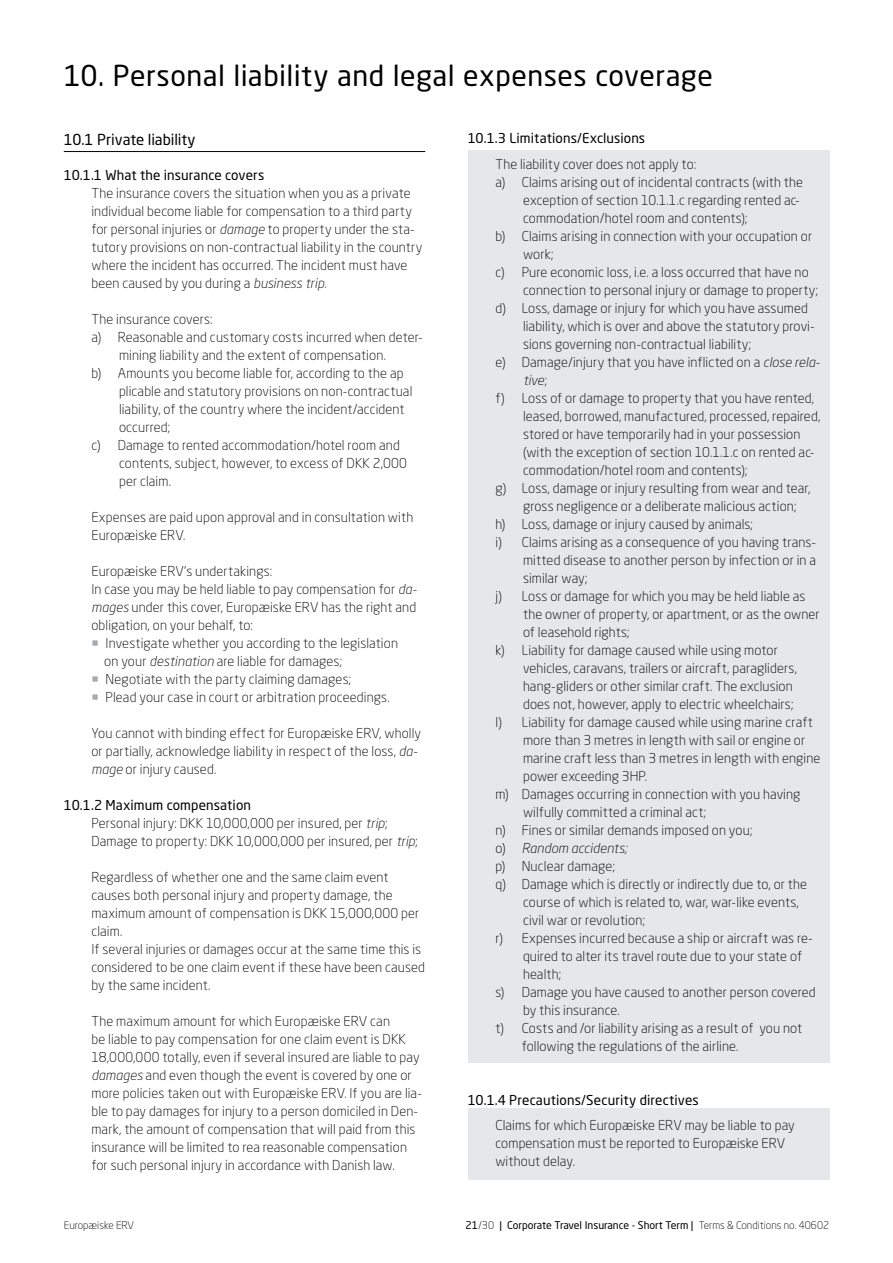
<style>
.page{position:relative;width:893px;height:1263px;background:#fff}
.page>*{position:absolute;margin:0;border:0;box-sizing:border-box;transform-origin:0 0}
.t1{font:28.5px "Neo Sans W1 G";letter-spacing:.015em;color:#000}
.t2{font:15px "Neo Sans W1 G";letter-spacing:-.005em;color:#000}
.t3{font:300 13.5px/18px "Neo Sans W1 G";letter-spacing:.01em;color:#000}
.t4{font:13.5px "Neo Sans W1 G";letter-spacing:.005em;color:#000}
.t5{font:italic 300 13.5px "Neo Sans Pro";letter-spacing:.01em;color:#000}
.t6{font:10.5px "Neo Sans W1 G";color:#000}
.t7{font:300 10.5px "Neo Sans W1 G";color:#000}
.s1{font-family:"Neo Sans Pro";font-style:italic}
.s2{color:#a7a9ac}
.s3{font-weight:400}
.s4{font-family:"Neo Sans W1 G";font-style:normal}
.s5{font-weight:300}
</style>
<div class="page">
<div style="left:468px;top:1109px;width:361px;height:71px;background:#e6e7e8"></div>
<div style="left:468px;top:151px;width:361px;height:912px;background:#e6e7e8"></div>
<hr style="left:64px;top:151px;width:361px;height:1px;background:#000">
<h1 class="t1" style="left:64px;top:58px;width:651px">10. Personal liability and legal expenses coverage</h1>
<p class="t2" style="left:64px;top:130px;width:133px">10.1 Private liability</p>
<p class="t4" style="left:64px;top:167px;width:202px">10.1.1 What the insurance covers</p>
<p class="t3" style="left:91px;top:184px;width:332px">The insurance covers the situation when you as a private individual become liable for compensation to a third party for personal injuries or <span class="s1">damage</span> to property under the sta&shy;tutory provisions on non-contractual liability in the country where the incident has occurred. The incident must have been caused by you during a <span class="s1">business trip</span>.</p>
<p class="t3" style="left:91px;top:310px;width:123px">The insurance covers:</p>
<p class="t3" style="left:91px;top:328px;width:333px">a) Reasonable and customary costs incurred when deter-</p>
<p class="t3" style="left:119px;top:346px;width:268px">mining liability and the extent of compensation.</p>
<p class="t3" style="left:91px;top:364px;width:314px">b) Amounts you become liable for, according to the ap</p>
<p class="t3" style="left:119px;top:382px;width:295px">plicable and statutory provisions on non-contractual</p>
<p class="t3" style="left:119px;top:400px;width:287px">liability, of the country where the incident/accident</p>
<p class="t3" style="left:119px;top:418px;width:53px">occurred;</p>
<p class="t3" style="left:91px;top:436px;width:310px">c) Damage to rented accommodation/hotel room and</p>
<p class="t3" style="left:119px;top:454px;width:290px">contents, subject, however, to excess of DKK 2,000</p>
<p class="t3" style="left:119px;top:472px;width:53px">per claim.</p>
<p class="t3" style="left:91px;top:508px;width:323px">Expenses are paid upon approval and in consultation with<br>Europæiske ERV.</p>
<p class="t3" style="left:91px;top:562px;width:327px">Europæiske ERV’s undertakings:<br>In case you may be held liable to pay compensation for <span class="s1">da&shy;mages</span> under this cover, Europæiske ERV has the right and obligation, on your behalf, to:</p>
<p class="t3" style="left:104px;top:634px;width:295px;text-indent:-13px"><span class="s2">○</span> Investigate whether you according to the legislation on your <span class="s1">destination</span> are liable for damages;</p>
<p class="t3" style="left:91px;top:670px;width:261px"><span class="s2">○</span> Negotiate with the party claiming damages;</p>
<p class="t3" style="left:91px;top:688px;width:300px"><span class="s2">○</span> Plead your case in court or arbitration proceedings.</p>
<p class="t3" style="left:91px;top:724px;width:331px">You cannot with binding effect for Europæiske ERV, wholly or partially, acknowledge liability in respect of the loss, <span class="s1">da&shy;mage</span> or injury caused.</p>
<p class="t3" style="left:91px;top:796px;width:328px;text-indent:-28px"><span class="s3">10.1.2 Maximum compensation<br></span>Personal injury: DKK 10,000,000 per insured, per <span class="s1">trip</span>;<br>Damage to property: DKK 10,000,000 per insured, per <span class="s1">trip</span>;</p>
<p class="t3" style="left:91px;top:868px;width:335px">Regardless of whether one and the same claim event causes both personal injury and property damage, the maximum amount of compensation is DKK 15,000,000 per claim.<br>If several injuries or damages occur at the same time this is considered to be one claim event if these have been caused by the same incident.</p>
<p class="t3" style="left:91px;top:1012px;width:332px">The maximum amount for which Europæiske ERV can<br>be liable to pay compensation for one claim event is DKK 18,000,000 totally, even if several insured are liable to pay <span class="s1">damages</span> and even though the event is covered by one or more policies taken out with Europæiske ERV. If you are lia&shy;ble to pay damages for injury to a person domiciled in Den&shy;mark, the amount of compensation that will paid from this insurance will be limited to rea reasonable compensation for such personal injury in accordance with Danish law.</p>
<p class="t4" style="left:468px;top:130px;width:179px">10.1.3 Limitations/Exclusions</p>
<p class="t3" style="left:495px;top:155px;width:202px">The liability cover does not apply to:</p>
<p class="t3" style="left:495px;top:173px;width:309px">a) Claims arising out of incidental contracts (with the</p>
<p class="t3" style="left:523px;top:191px;width:278px">exception of section 10.1.1.c regarding rented ac-</p>
<p class="t3" style="left:523px;top:209px;width:226px">commodation/hotel room and contents);</p>
<p class="t3" style="left:495px;top:227px;width:318px">b) Claims arising in connection with your occupation or</p>
<p class="t3" style="left:523px;top:245px;width:32px">work;</p>
<p class="t3" style="left:495px;top:263px;width:315px">c) Pure economic loss, i.e. a loss occurred that have no</p>
<p class="t3" style="left:523px;top:281px;width:297px">connection to personal injury or damage to property;</p>
<p class="t3" style="left:495px;top:299px;width:314px">d) Loss, damage or injury for which you have assumed</p>
<p class="t3" style="left:523px;top:317px;width:293px">liability, which is over and above the statutory provi-</p>
<p class="t3" style="left:523px;top:335px;width:230px">sions governing non-contractual liability;</p>
<p class="t3" style="left:495px;top:353px;width:326px">e) Damage/injury that you have inflicted on a <span class="s1">close rela-</span></p>
<p class="t5" style="left:523px;top:372px;width:26px">tive<span class="s4">;</span></p>
<p class="t3" style="left:495px;top:389px;width:320px">f) Loss of or damage to property that you have rented,</p>
<p class="t3" style="left:523px;top:407px;width:299px">leased, borrowed, manufactured, processed, repaired,</p>
<p class="t3" style="left:523px;top:425px;width:279px">stored or have temporarily had in your possession</p>
<p class="t3" style="left:523px;top:443px;width:293px">(with the exception of section 10.1.1.c on rented ac-</p>
<p class="t3" style="left:523px;top:461px;width:226px">commodation/hotel room and contents);</p>
<p class="t3" style="left:495px;top:479px;width:317px">g) Loss, damage or injury resulting from wear and tear,</p>
<p class="t3" style="left:523px;top:497px;width:275px">gross negligence or a deliberate malicious action;</p>
<p class="t3" style="left:495px;top:515px;width:259px">h) Loss, damage or injury caused by animals;</p>
<p class="t3" style="left:495px;top:533px;width:322px">i) Claims arising as a consequence of you having trans-</p>
<p class="t3" style="left:523px;top:551px;width:295px">mitted disease to another person by infection or in a</p>
<p class="t3" style="left:523px;top:569px;width:66px">similar way;</p>
<p class="t3" style="left:495px;top:587px;width:312px">j) Loss or damage for which you may be held liable as</p>
<p class="t3" style="left:523px;top:605px;width:298px">the owner of property, or apartment, or as the owner</p>
<p class="t3" style="left:523px;top:623px;width:108px">of leasehold rights;</p>
<p class="t3" style="left:495px;top:641px;width:284px">k) Liability for damage caused while using motor</p>
<p class="t3" style="left:523px;top:659px;width:275px">vehicles, caravans, trailers or aircraft, paragliders,</p>
<p class="t3" style="left:523px;top:677px;width:271px">hang-gliders or other similar craft. The exclusion</p>
<p class="t3" style="left:523px;top:695px;width:272px">does not, however, apply to electric wheelchairs;</p>
<p class="t3" style="left:495px;top:713px;width:319px">l) Liability for damage caused while using marine craft</p>
<p class="t3" style="left:523px;top:731px;width:284px">more than 3 metres in length with sail or engine or</p>
<p class="t3" style="left:523px;top:749px;width:299px">marine craft less than 3 metres in length with engine</p>
<p class="t3" style="left:523px;top:767px;width:125px">power exceeding 3HP.</p>
<p class="t3" style="left:495px;top:785px;width:307px">m) Damages occurring in connection with you having</p>
<p class="t3" style="left:523px;top:803px;width:185px">wilfully committed a criminal act;</p>
<p class="t3" style="left:495px;top:821px;width:259px">n) Fines or similar demands imposed on you;</p>
<p class="t5" style="left:495px;top:840px;width:133px"><span class="s4">o)</span> Random accidents;</p>
<p class="t3" style="left:495px;top:857px;width:121px">p) Nuclear damage;</p>
<p class="t3" style="left:495px;top:875px;width:313px">q) Damage which is directly or indirectly due to, or the</p>
<p class="t3" style="left:523px;top:893px;width:277px">course of which is related to, war, war-like events,</p>
<p class="t3" style="left:523px;top:911px;width:124px">civil war or revolution;</p>
<p class="t3" style="left:495px;top:929px;width:319px">r) Expenses incurred because a ship or aircraft was re-</p>
<p class="t3" style="left:523px;top:947px;width:281px">quired to alter its travel route due to your state of</p>
<p class="t3" style="left:523px;top:965px;width:40px">health;</p>
<p class="t3" style="left:495px;top:983px;width:322px">s) Damage you have caused to another person covered</p>
<p class="t3" style="left:523px;top:1001px;width:98px">by this insurance.</p>
<p class="t3" style="left:495px;top:1019px;width:308px">t) Costs and /or liability arising as a result of you not</p>
<p class="t3" style="left:522px;top:1037px;width:218px">following the regulations of the airline.</p>
<p class="t4" style="left:468px;top:1092px;width:233px">10.1.4 Precautions/Security directives</p>
<p class="t3" style="left:495px;top:1116px;width:301px">Claims for which Europæiske ERV may be liable to pay compensation must be reported to Europæiske ERV without delay.</p>
<p class="t7" style="left:64px;top:1219px;width:72px">Europæiske ERV</p>
<p class="t6" style="left:465px;top:1219px;width:365px">21<span class="s5">/30</span> | Corporate Travel Insurance - Short Term | <span class="s5">Terms &amp; Conditions no. 40602</span></p>
</div>
